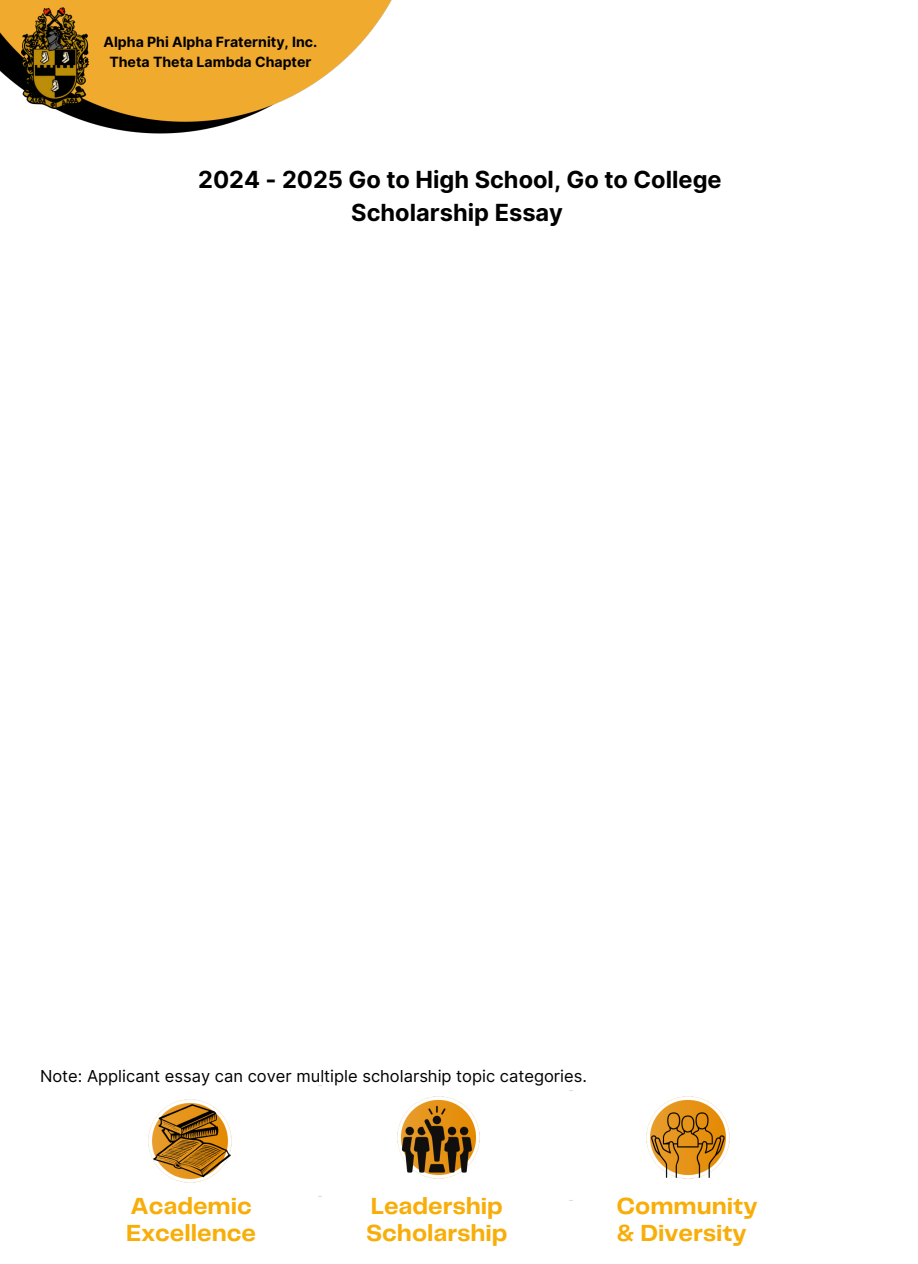
<style>
.page{position:relative;width:918px;height:1264px;background:#fff}
.page>*{position:absolute;margin:0;border:0;box-sizing:border-box;transform-origin:0 0}
.t1{font:700 24.15px/27px "Telegraf";color:#f8ae0a}
.t2{font:700 23.55px/32.7px "Inter";color:#000;text-align:center}
.t3{font:16.5px "Inter";color:#000}
.t4{font:700 14.1px "Inter";color:#000}
</style>
<div class="page">
<img style="left:148px;top:1099px;width:84px;height:84px">
<img style="left:0;top:0;width:392px;height:134px">
<img style="left:397px;top:1096px;width:83px;height:83px">
<img style="left:646px;top:1096px;width:84px;height:83px">
<img style="left:22px;top:8px;width:66px;height:100px">
<h1 class="t4" style="left:104px;top:34px;width:215px">Alpha Phi Alpha Fraternity, Inc.</h1>
<h1 class="t4" style="left:109px;top:53px;width:204px">Theta Theta Lambda Chapter</h1>
<p class="t2" style="left:198px;top:163px;width:525px">2024 - 2025 Go to High School, Go to College<br>Scholarship Essay</p>
<h1 class="t3" style="left:40px;top:1066px;width:548px">Note: Applicant essay can cover multiple scholarship topic categories.</h1>
<p class="t1" style="left:126px;top:1193px;width:131px">Academic<br>Excellence</p>
<p class="t1" style="left:371px;top:1193px;width:133px">Leadership</p>
<p class="t1" style="left:366px;top:1220px;width:143px">Scholarship</p>
<h1 class="t1" style="left:617px;top:1193px;width:142px">Community &amp; Diversity</h1>
</div>
